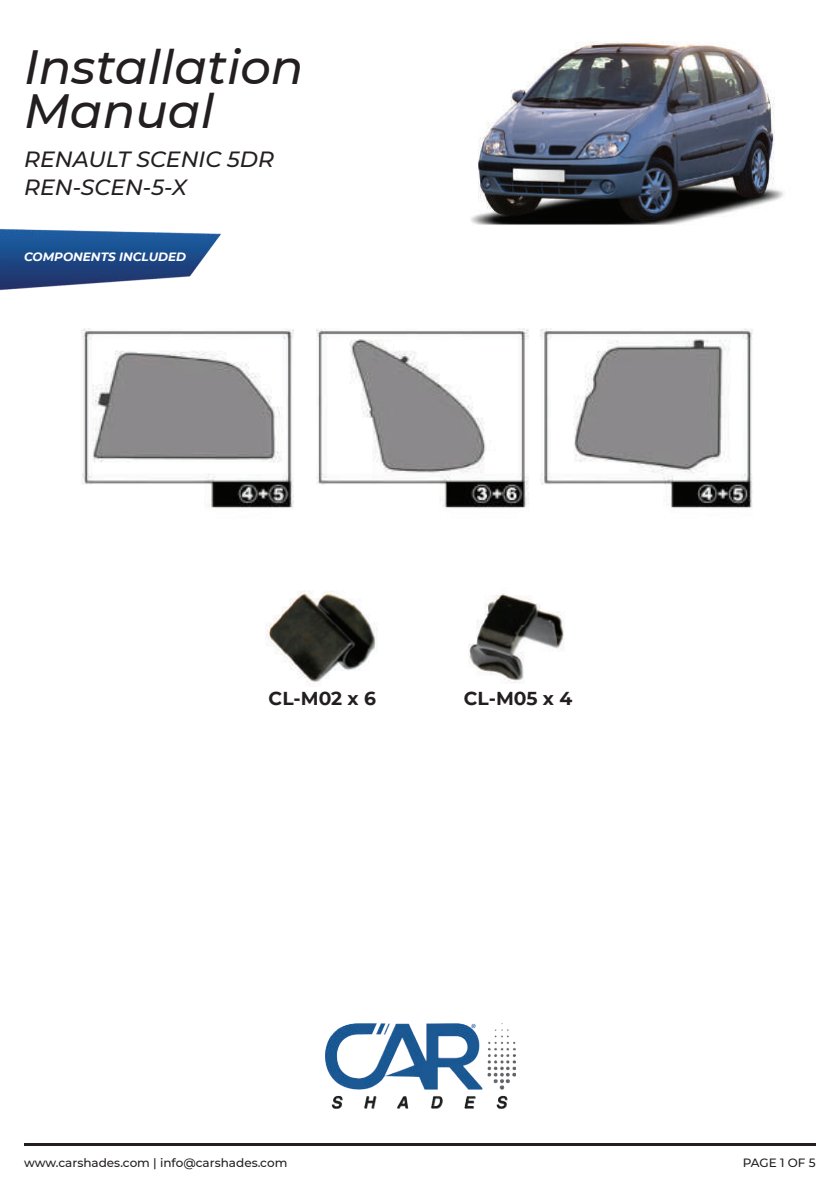
<style>
.page{position:relative;width:840px;height:1191px;background:#fff}
.page>*{position:absolute;margin:0;border:0;box-sizing:border-box;transform-origin:0 0}
.t1{font:italic 500 48px/44px "Montserrat";color:#231f20}
.t2{font:italic 500 22px/28px "Montserrat";color:#231f20}
.t3{font:700 18.6px "Montserrat";color:#231f20}
.t4{font:500 12px "Montserrat";color:#231f20}
.t5{font:italic 700 12px "Montserrat";color:#fff}
</style>
<div class="page">
<img style="left:470px;top:41px;width:314px;height:184px">
<img style="left:0;top:228px;width:221px;height:63px">
<img style="left:81px;top:328px;width:672px;height:180px">
<img style="left:325px;top:1023px;width:189px;height:85px">
<hr style="left:24px;top:1143px;width:791px;height:2px;background:#231f20">
<img style="left:265px;top:590px;width:112px;height:94px">
<img style="left:468px;top:593px;width:96px;height:90px">
<h1 class="t1" style="left:24px;top:43px;width:281px">Installation<br>Manual</h1>
<h2 class="t2" style="left:24px;top:145px;width:251px">RENAULT SCENIC 5DR<br>REN-SCEN-5-X</h2>
<p class="t5" style="left:24px;top:248px;width:163px">COMPONENTS INCLUDED</p>
<h3 class="t3" style="left:268px;top:685px;width:109px">CL-M02 x 6</h3>
<h3 class="t3" style="left:463px;top:685px;width:110px">CL-M05 x 4</h3>
<p class="t4" style="left:24px;top:1153px;width:265px">www.carshades.com | info@carshades.com</p>
<p class="t4" style="left:742px;top:1153px;width:74px">PAGE 1 OF 5</p>
</div>
